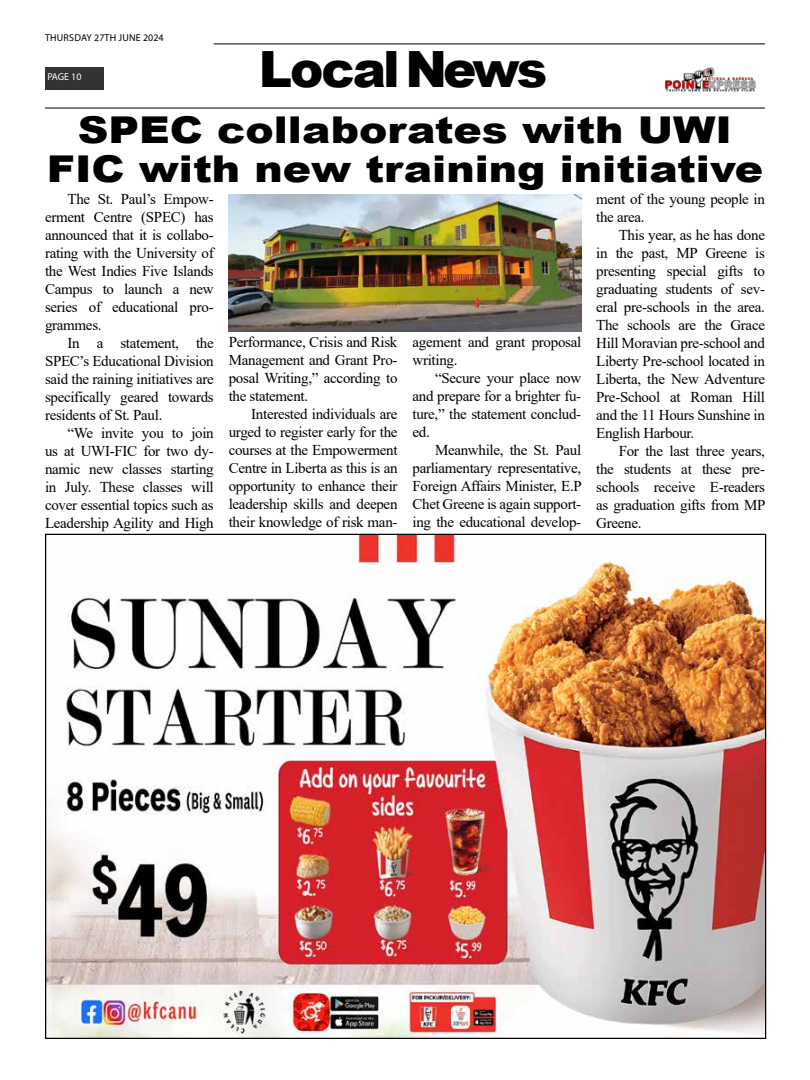
<style>
.page{position:relative;width:810px;height:1080px;background:#fff}
.page>*{position:absolute;margin:0;border:0;box-sizing:border-box;transform-origin:0 0}
.t1{font:900 50px "Arial";letter-spacing:-.06em;color:#000}
.t2{font:900 37px/39.1px "Arial";color:#000;text-align:center;scale:1.15 1}
.t3{font:15px/18px "Times New Roman";letter-spacing:-.02em;color:#000;text-align:justify}
.t4{font:10px "Myriad Pro";letter-spacing:.02em;color:#000}
.t5{font:10px "Myriad Pro";letter-spacing:-.005em;color:#fff}
</style>
<div class="page">
<hr style="left:214px;top:43px;width:551px;height:2px;background:#333">
<div style="left:45px;top:67px;width:58px;height:22px;background:#333"></div>
<img style="left:665px;top:67px;width:91px;height:25px">
<hr style="left:45px;top:107px;width:720px;height:2px;background:#333">
<img style="left:47px;top:536px;width:717px;height:501px">
<img style="left:229px;top:194px;width:352px;height:137px">
<p class="t4" style="left:45px;top:31px;width:120px">THURSDAY 27TH JUNE 2024</p>
<p class="t5" style="left:47px;top:71px;width:36px">PAGE 10</p>
<h1 class="t1" style="left:259px;top:33px;width:290px">Local News</h1>
<h2 class="t2" style="left:47px;top:109px;width:625px">SPEC collaborates with UWI<br>FIC with new training initiative</h2>
<p class="t3" style="left:45px;top:190px;width:170px;text-indent:22px">The St. Paul’s Empow&shy;erment Centre (SPEC) has announced that it is collabo&shy;rating with the University of the West Indies Five Islands Campus to launch a new series of educational pro&shy;grammes.</p>
<p class="t3" style="left:45px;top:334px;width:170px;text-indent:22px">In a statement, the SPEC’s Educational Division said the raining initiatives are specifically geared towards residents of St. Paul.</p>
<p class="t3" style="left:45px;top:424px;width:170px;text-indent:22px">“We invite you to join us at UWI-FIC for two dy&shy;namic new classes starting in July. These classes will cover essential topics such as Leadership Agility and High</p>
<p class="t3" style="left:229px;top:333px;width:170px">Performance, Crisis and Risk Management and Grant Pro&shy;posal Writing,” according to the statement.</p>
<p class="t3" style="left:229px;top:405px;width:170px;text-indent:22px">Interested individuals are urged to register early for the courses at the Empowerment Centre in Liberta as this is an opportunity to enhance their leadership skills and deepen their knowledge of risk man-</p>
<p class="t3" style="left:412px;top:333px;width:170px">agement and grant proposal writing.</p>
<p class="t3" style="left:412px;top:369px;width:170px;text-indent:22px">“Secure your place now and prepare for a brighter fu&shy;ture,” the statement conclud&shy;ed.</p>
<p class="t3" style="left:412px;top:441px;width:171px;text-indent:22px">Meanwhile, the St. Paul parliamentary representative, Foreign Affairs Minister, E.P Chet Greene is again support&shy;ing the educational develop-</p>
<p class="t3" style="left:596px;top:190px;width:170px">ment of the young people in the area.</p>
<p class="t3" style="left:596px;top:226px;width:170px;text-indent:22px">This year, as he has done in the past, MP Greene is presenting special gifts to graduating students of sev&shy;eral pre-schools in the area.<br>The schools are the Grace Hill Moravian pre-school and Liberty Pre-school located in Liberta, the New Adventure Pre-School at Roman Hill and the 11 Hours Sunshine in English Harbour.</p>
<p class="t3" style="left:596px;top:442px;width:171px;text-indent:22px">For the last three years, the students at these pre&shy;schools receive E-readers as graduation gifts from MP Greene.</p>
</div>
